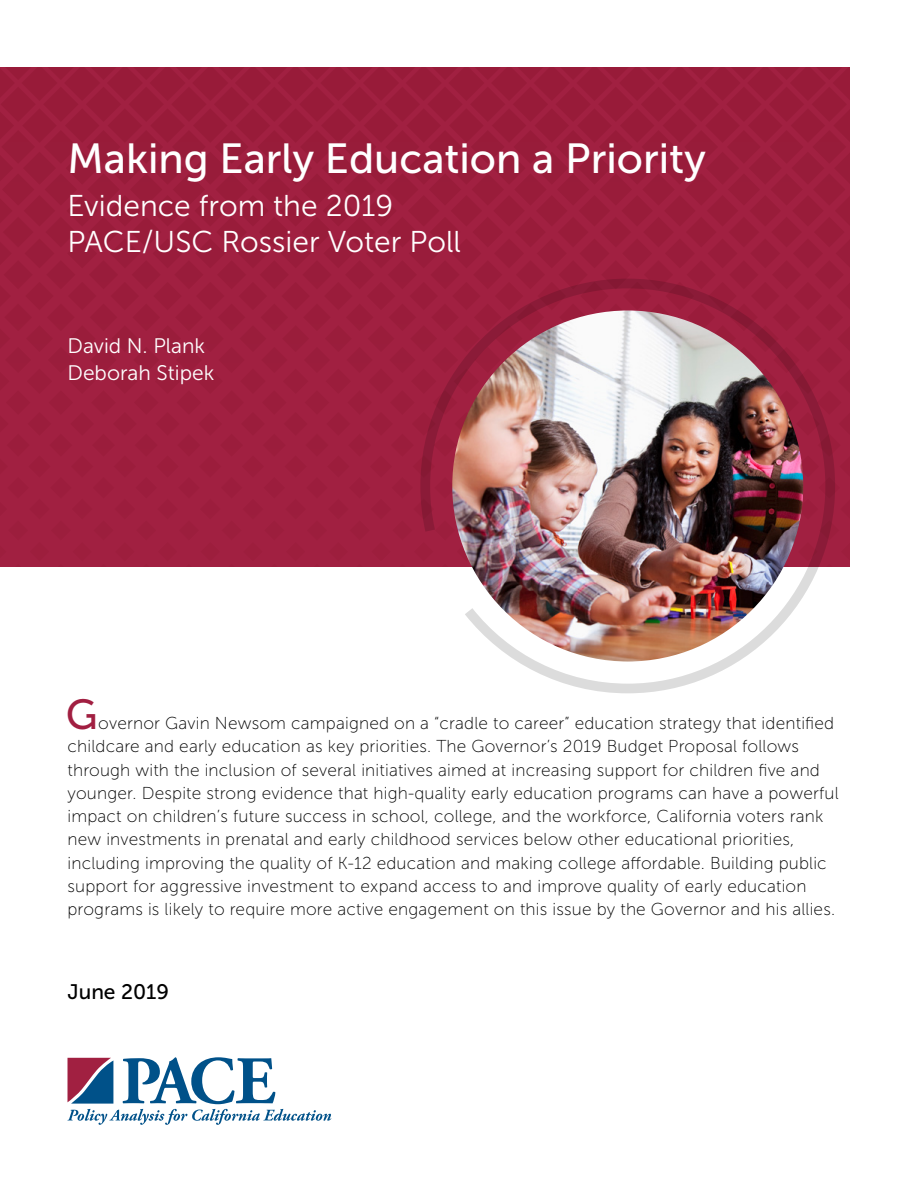
<style>
.page{position:relative;width:918px;height:1188px;background:#fff}
.page>*{position:absolute;margin:0;border:0;box-sizing:border-box;transform-origin:0 0}
.Title_with_Subtitle{font:42px "Museo Sans 500";color:#fff}
.t1{font:42px "Museo Sans 500";color:#a11f41}
.t2{font:30px/36px "Museo Sans 300";color:#fff}
.Authors{font:21px "Museo Sans 300";color:#fff}
.Date{font:21px "Museo Sans 500";color:#000}
.Body_No_Indent{font:17.25px/23.2px "Museo Sans 100";letter-spacing:.01em;color:#000}
</style>
<div class="page">
<div style="left:0;top:68px;width:850px;height:499px;background:#9f1f3f"></div>
<svg style="left:420px;top:279px;width:415px;height:414px"></svg>
<svg style="left:67px;top:1057px;width:264px;height:68px"></svg>
<img style="left:452px;top:310px;width:351px;height:352px;border-radius:176px">
<p class="Title_with_Subtitle" style="left:68px;top:136px;width:640px">Making Early Education a Priority</p>
<p class="t2" style="left:68px;top:188px;width:395px">Evidence from the 2019<br>PACE/USC Rossier Voter Poll</p>
<p class="Authors" style="left:68px;top:335px;width:139px">David N. Plank</p>
<p class="Authors" style="left:68px;top:362px;width:148px">Deborah Stipek</p>
<p class="t1" style="left:66px;top:692px;width:33px">G</p>
<p class="Body_No_Indent" style="left:68px;top:712px;width:773px;text-indent:31px">overnor Gavin Newsom campaigned on a “cradle to career” education strategy that identified childcare and early education as key priorities. The Governor’s 2019 Budget Proposal follows through with the inclusion of several initiatives aimed at increasing support for children five and younger. Despite strong evidence that high-quality early education programs can have a powerful impact on children’s future success in school, college, and the workforce, California voters rank new investments in prenatal and early childhood services below other educational priorities, including improving the quality of K-12 education and making college affordable. Building public support for aggressive investment to expand access to and improve quality of early education programs is likely to require more active engagement on this issue by the Governor and his allies.</p>
<p class="Date" style="left:68px;top:980px;width:103px">June 2019</p>
</div>
